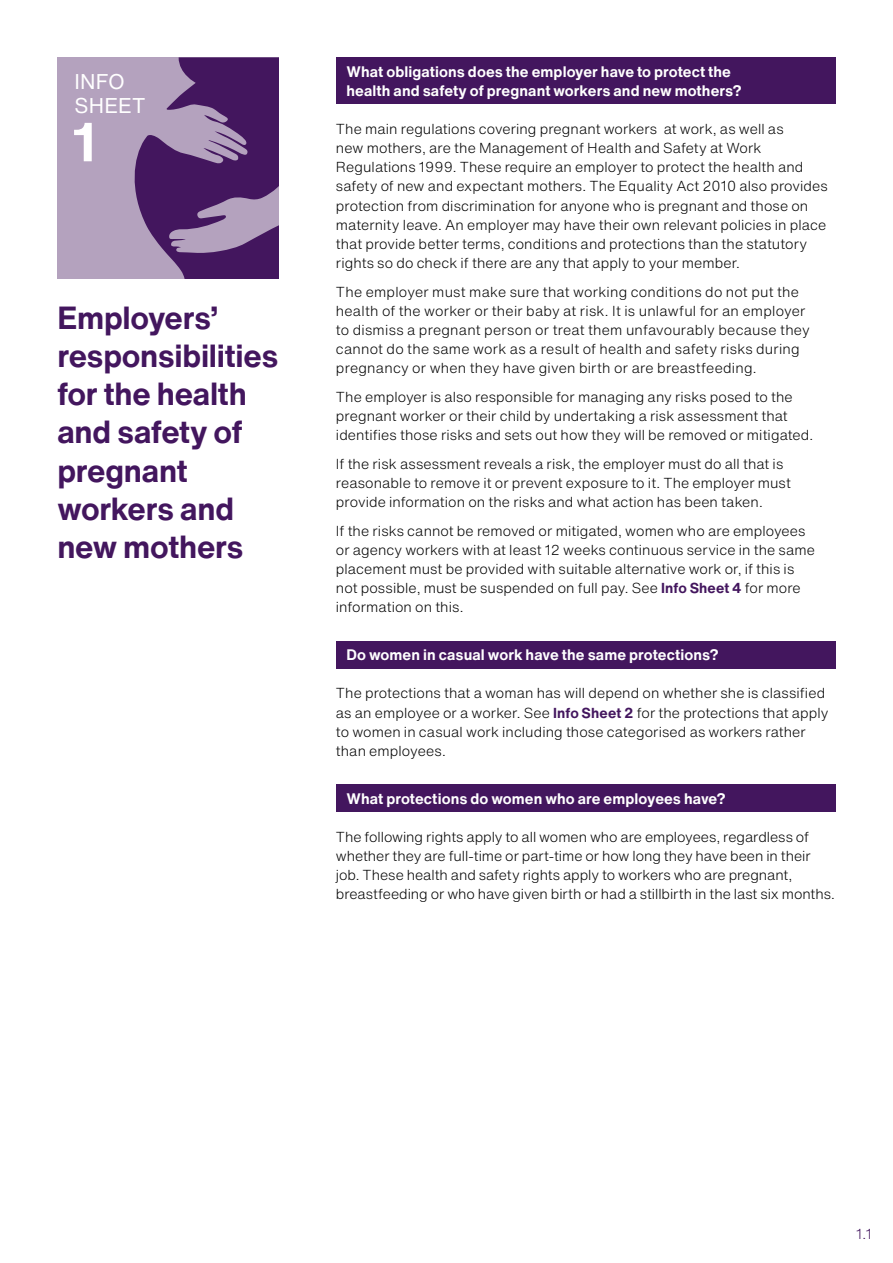
<style>
.page{position:relative;width:893px;height:1263px;background:#fff}
.page>*{position:absolute;margin:0;border:0;box-sizing:border-box;transform-origin:0 0}
.body{font:700 54px "Helvetica Now Text";color:#fff}
.t1{font:700 31.5px/38.2px "Helvetica Now Text";letter-spacing:-.01em;color:#43165e}
.body-2{font:21px/23.9px "Helvetica Now Text";letter-spacing:.015em;color:#fff}
.t2{font:700 15px/19.2px "Helvetica Now Text";letter-spacing:.005em;color:#fff}
.body-3{font:300 14.25px/19.2px "Helvetica Now Text";letter-spacing:.005em;color:#000}
.t3{font:300 14.25px "Helvetica Now Text";color:#43165e}
.s1{font-weight:700;color:#43165e}
</style>
<div class="page">
<div style="left:336px;top:57px;width:500px;height:47px;background:#43165e"></div>
<div style="left:336px;top:641px;width:500px;height:27px;background:#43165e"></div>
<div style="left:336px;top:784px;width:500px;height:28px;background:#43165e"></div>
<div style="left:57px;top:57px;width:222px;height:222px;background:#b4a2be"></div>
<svg style="left:134px;top:57px;width:145px;height:222px"></svg>
<p class="body-2" style="left:74px;top:69px;width:73px">INFO<br>SHEET</p>
<p class="body" style="left:72px;top:101px;width:26px">1</p>
<h1 class="t1" style="left:57px;top:297px;width:222px">Employers’ responsibilities for the health and safety of pregnant workers and new mothers</h1>
<h2 class="t2" style="left:347px;top:61px;width:397px">What obligations does the employer have to protect the health and safety of pregnant workers and new mothers?</h2>
<p class="body-3" style="left:336px;top:119px;width:493px">The main regulations covering pregnant workers at work, as well as<br>new mothers, are the Management of Health and Safety at Work Regulations 1999. These require an employer to protect the health and safety of new and expectant mothers. The Equality Act 2010 also provides protection from discrimination for anyone who is pregnant and those on maternity leave. An employer may have their own relevant policies in place that provide better terms, conditions and protections than the statutory rights so do check if there are any that apply to your member.</p>
<p class="body-3" style="left:336px;top:281px;width:475px">The employer must make sure that working conditions do not put the health of the worker or their baby at risk. It is unlawful for an employer to dismiss a pregnant person or treat them unfavourably because they cannot do the same work as a result of health and safety risks during pregnancy or when they have given birth or are breastfeeding.</p>
<p class="body-3" style="left:336px;top:387px;width:479px">The employer is also responsible for managing any risks posed to the pregnant worker or their child by undertaking a risk assessment that identifies those risks and sets out how they will be removed or mitigated.</p>
<p class="body-3" style="left:336px;top:454px;width:456px">If the risk assessment reveals a risk, the employer must do all that is reasonable to remove it or prevent exposure to it. The employer must provide information on the risks and what action has been taken.</p>
<p class="body-3" style="left:336px;top:521px;width:481px">If the risks cannot be removed or mitigated, women who are employees or agency workers with at least 12 weeks continuous service in the same placement must be provided with suitable alternative work or, if this is not possible, must be suspended on full pay. See <span class="s1">Info Sheet 4</span> for more information on this.</p>
<h2 class="t2" style="left:347px;top:645px;width:374px">Do women in casual work have the same protections?</h2>
<p class="body-3" style="left:336px;top:683px;width:494px">The protections that a woman has will depend on whether she is classified as an employee or a worker. See <span class="s1">Info Sheet 2</span> for the protections that apply to women in casual work including those categorised as workers rather than employees.</p>
<h2 class="t2" style="left:347px;top:788px;width:380px">What protections do women who are employees have?</h2>
<p class="body-3" style="left:336px;top:827px;width:501px">The following rights apply to all women who are employees, regardless of whether they are full-time or part-time or how long they have been in their job. These health and safety rights apply to workers who are pregnant, breastfeeding or who have given birth or had a stillbirth in the last six months.</p>
<p class="t3" style="left:856px;top:1223px;width:17px">1.1</p>
</div>
